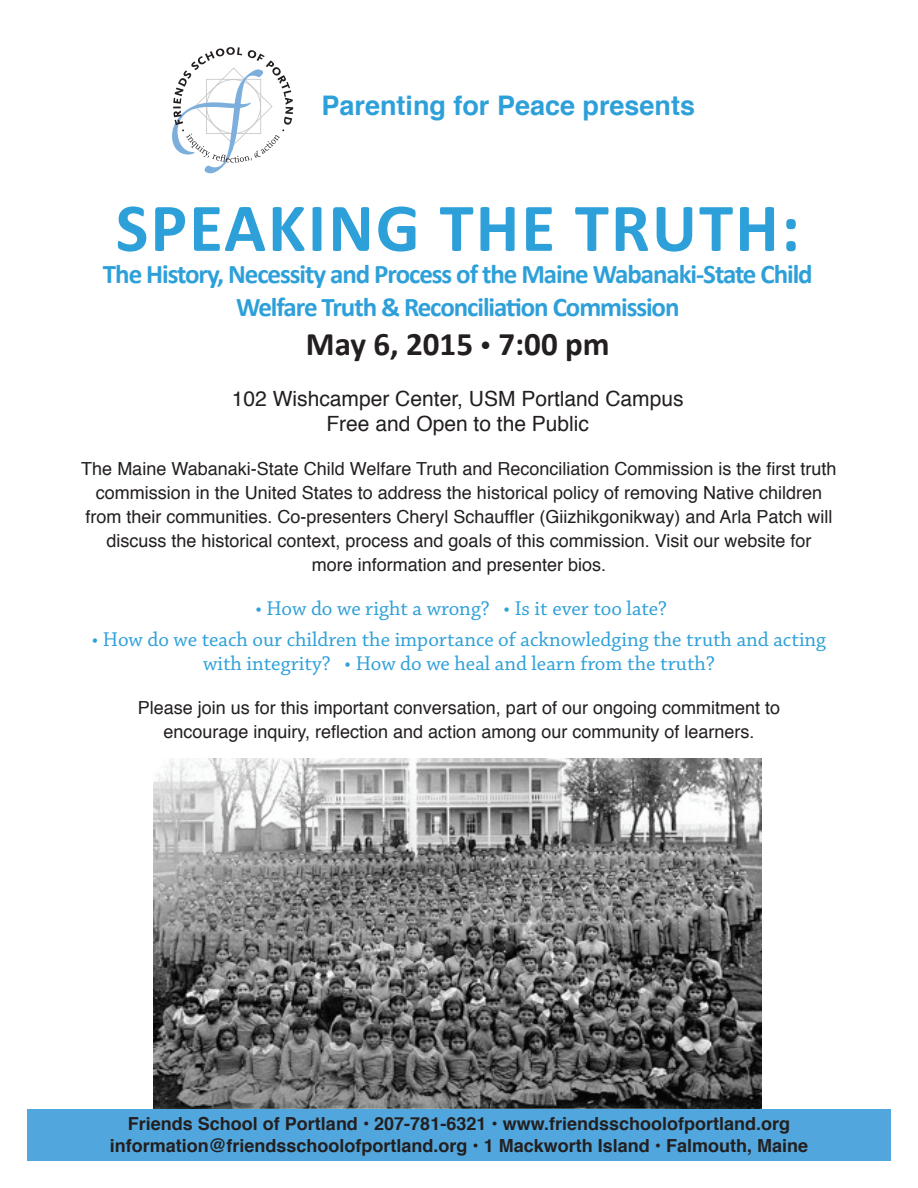
<style>
.page{position:relative;width:918px;height:1188px;background:#fff}
.page>*{position:absolute;margin:0;border:0;box-sizing:border-box;transform-origin:0 0}
.t1{font:700 69px "Calibri";letter-spacing:.03em;color:#2ea0d9}
.t2{font:700 33px "Calibri";color:#231f20}
.t3{font:700 27px/32.4px "Calibri";letter-spacing:-.04em;color:#2ea0d9;text-align:center}
.t4{font:700 27px "Helvetica";color:#2ea0d9}
.t5{font:21px/24px "Chaparral Pro";color:#2ea0d9;text-align:center}
.t6{font:21px/25.2px "Helvetica";color:#231f20;text-align:center}
.t7{font:18px/24px "Helvetica";color:#231f20;text-align:center}
.t8{font:700 18px/21.6px "Helvetica";color:#231f20;text-align:center}
.s1{font-size:21px}
</style>
<div class="page">
<div style="left:27px;top:1100px;width:864px;height:61px;background:#51a7dd"></div>
<div style="left:27px;top:27px;width:864px;height:1081px;background:#fff"></div>
<img style="left:154px;top:758px;width:608px;height:350px">
<svg style="left:172px;top:47px;width:121px;height:126px"></svg>
<h3 class="t4" style="left:321px;top:84px;width:375px">Parenting for Peace presents</h3>
<h1 class="t1" style="left:116px;top:184px;width:686px">SPEAKING THE TRUTH:</h1>
<h3 class="t3" style="left:103px;top:258px;width:711px">The History, Necessity and Process of the Maine Wabanaki-State Child<br>Welfare Truth &amp; Reconciliation Commission</h3>
<h2 class="t2" style="left:306px;top:323px;width:305px">May 6, 2015 <span class="s1">•</span> 7:00 pm</h2>
<p class="t6" style="left:232px;top:386px;width:453px">102 Wishcamper Center, USM Portland Campus<br>Free and Open to the Public</p>
<p class="t7" style="left:81px;top:457px;width:757px">The Maine Wabanaki-State Child Welfare Truth and Reconciliation Commission is the first truth commission in the United States to address the historical policy of removing Native children from their communities. Co-presenters Cheryl Schauffler (Giizhikgonikway) and Arla Patch will discuss the historical context, process and goals of this commission. Visit our website for<br>more information and presenter bios.</p>
<p class="t5" style="left:255px;top:598px;width:413px">• How do we right a wrong? • Is it ever too late?</p>
<p class="t5" style="left:92px;top:628px;width:736px">• How do we teach our children the importance of acknowledging the truth and acting with integrity? • How do we heal and learn from the truth?</p>
<p class="t7" style="left:138px;top:697px;width:644px">Please join us for this important conversation, part of our ongoing commitment to encourage inquiry, reflection and action among our community of learners.</p>
<p class="t8" style="left:110px;top:1113px;width:700px">Friends School of Portland • 207-781-6321 • www.friendsschoolofportland.org information@friendsschoolofportland.org • 1 Mackworth Island • Falmouth, Maine</p>
</div>
